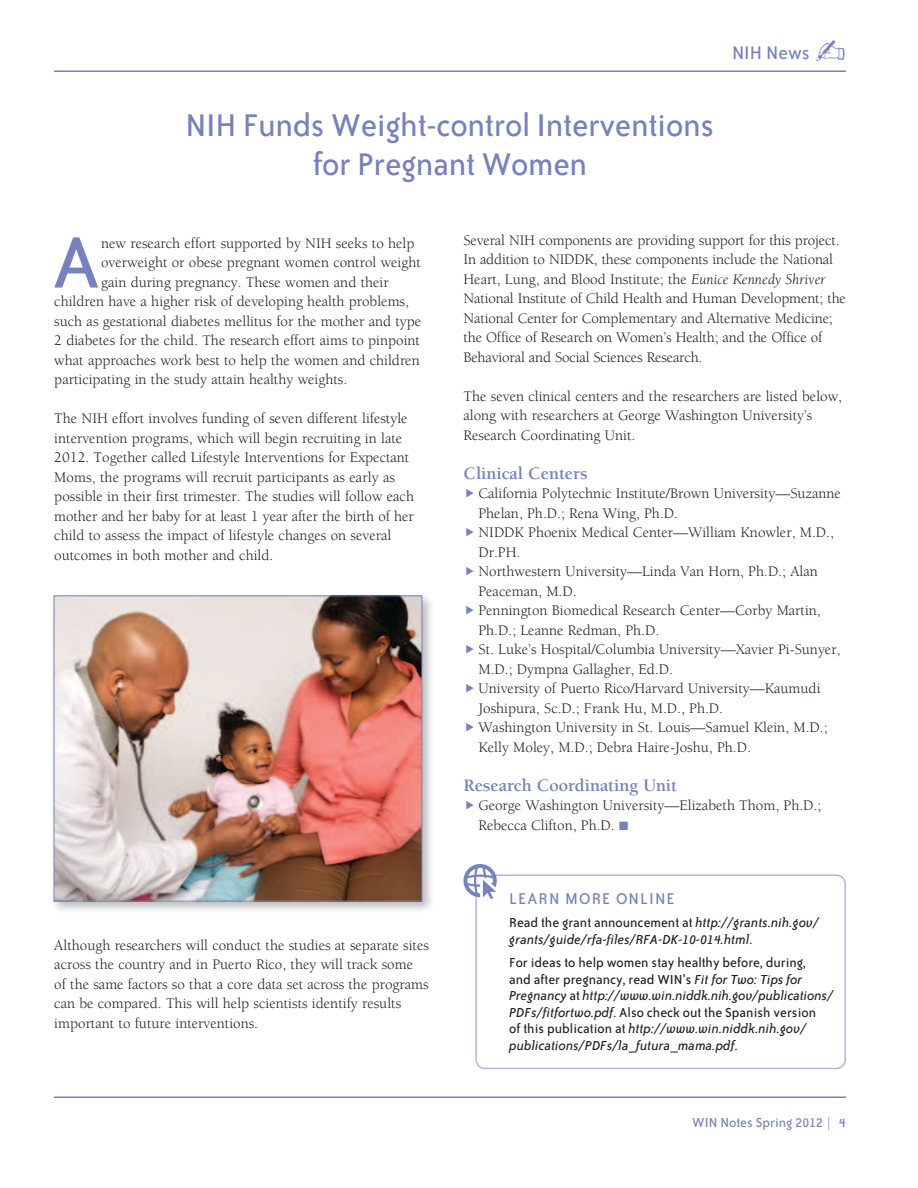
<style>
.page{position:relative;width:918px;height:1188px;background:#fff}
.page>*{position:absolute;margin:0;border:0;box-sizing:border-box;transform-origin:0 0}
.body_drop_cap{font:83.55px "Bailey Sans ITC Std";color:#7681bf;scale:1.05 1}
.Article_Head{font:36px/39px "Bailey Sans ITC Std";letter-spacing:-.01em;color:#7681bf;text-align:center}
.t1{font:21px "Bailey Sans ITC Std";color:#7681bf}
.article_info{font:700 18px "Berkeley Pro";letter-spacing:-.005em;color:#7681bf}
.learn_more_head{font:18px "Bailey Sans ITC Std";letter-spacing:.06em;color:#7681bf}
.Body{font:15px/19.5px "Berkeley Pro";color:#231f20}
.Bulleted_text{font:15px/19.5px "Berkeley Pro";color:#231f20}
.body_drop_cap-2{font:15px "Berkeley Pro";color:#231f20}
.learn_more_text{font:italic 15px/16.5px "Bailey Sans ITC Std";color:#231f20}
.bullet_last{font:15px/19.5px "Berkeley Pro";color:#231f20}
.t2{font:15px "Bailey Sans ITC Std";color:#7681bf}
.s1{font-style:italic}
.s2{color:#7681bf}
.s3{font-style:normal}
.s4{font-family:"Berkeley Pro"}
</style>
<div class="page">
<hr style="left:54px;top:70px;width:792px;height:2px;background:#7681bf">
<hr style="left:54px;top:1096px;width:792px;height:2px;background:#7681bf">
<div style="left:50px;top:592px;width:385px;height:322px;background:#231f20;opacity:.3"></div>
<img style="left:56px;top:598px;width:364px;height:302px">
<div style="left:54px;top:596px;width:368px;height:306px;border:1px solid #7681bf"></div>
<div style="left:475px;top:874px;width:371px;height:195px;border:2px solid #b2b7dc;border-radius:9px"></div>
<svg style="left:463px;top:864px;width:34px;height:35px"></svg>
<h1 class="Article_Head" style="left:186px;top:106px;width:530px">NIH Funds Weight-control Interventions for Pregnant Women</h1>
<h3 class="t1" style="left:732px;top:41px;width:79px">NIH News</h3>
<p class="body_drop_cap" style="left:52px;top:219px;width:49px">A</p>
<p class="body_drop_cap-2" style="left:101px;top:235px;width:315px">new research effort supported by NIH seeks to help</p>
<p class="body_drop_cap-2" style="left:101px;top:254px;width:321px">overweight or obese pregnant women control weight</p>
<p class="body_drop_cap-2" style="left:101px;top:274px;width:289px">gain during pregnancy. These women and their</p>
<p class="body_drop_cap-2" style="left:54px;top:293px;width:356px">children have a higher risk of developing health problems,</p>
<p class="body_drop_cap-2" style="left:54px;top:313px;width:369px">such as gestational diabetes mellitus for the mother and type</p>
<p class="body_drop_cap-2" style="left:54px;top:332px;width:367px">2 diabetes for the child. The research effort aims to pinpoint</p>
<p class="body_drop_cap-2" style="left:54px;top:352px;width:367px">what approaches work best to help the women and children</p>
<p class="body_drop_cap-2" style="left:54px;top:371px;width:295px">participating in the study attain healthy weights.</p>
<p class="Body" style="left:54px;top:409px;width:361px">The NIH effort involves funding of seven different lifestyle intervention programs, which will begin recruiting in late 2012. Together called Lifestyle Interventions for Expectant Moms, the programs will recruit participants as early as possible in their first trimester. The studies will follow each mother and her baby for at least 1 year after the birth of her child to assess the impact of lifestyle changes on several outcomes in both mother and child.</p>
<p class="Body" style="left:54px;top:935px;width:376px">Although researchers will conduct the studies at separate sites across the country and in Puerto Rico, they will track some<br>of the same factors so that a core data set across the programs can be compared. This will help scientists identify results important to future interventions.</p>
<p class="Body" style="left:463px;top:230px;width:384px">Several NIH components are providing support for this project.<br>In addition to NIDDK, these components include the National Heart, Lung, and Blood Institute; the <span class="s1">Eunice Kennedy Shriver </span>National Institute of Child Health and Human Development; the National Center for Complementary and Alternative Medicine; the Office of Research on Women’s Health; and the Office of Behavioral and Social Sciences Research.</p>
<p class="Body" style="left:463px;top:386px;width:380px">The seven clinical centers and the researchers are listed below, along with researchers at George Washington University’s<br>Research Coordinating Unit.</p>
<p class="article_info" style="left:463px;top:463px;width:126px">Clinical Centers</p>
<p class="Bulleted_text" style="left:478px;top:484px;width:364px">California Polytechnic Institute/Brown University—Suzanne<br>Phelan, Ph.D.; Rena Wing, Ph.D.</p>
<p class="Bulleted_text" style="left:478px;top:523px;width:357px">NIDDK Phoenix Medical Center—William Knowler, M.D.,<br>Dr.PH.</p>
<p class="Bulleted_text" style="left:478px;top:562px;width:341px">Northwestern University—Linda Van Horn, Ph.D.; Alan<br>Peaceman, M.D.</p>
<p class="Bulleted_text" style="left:478px;top:601px;width:344px">Pennington Biomedical Research Center—Corby Martin,<br>Ph.D.; Leanne Redman, Ph.D.</p>
<p class="Bulleted_text" style="left:478px;top:640px;width:364px">St. Luke’s Hospital/Columbia University—Xavier Pi-Sunyer,<br>M.D.; Dympna Gallagher, Ed.D.</p>
<p class="Bulleted_text" style="left:478px;top:679px;width:344px">University of Puerto Rico/Harvard University—Kaumudi<br>Joshipura, Sc.D.; Frank Hu, M.D., Ph.D.</p>
<p class="bullet_last" style="left:478px;top:718px;width:351px">Washington University in St. Louis—Samuel Klein, M.D.;<br>Kelly Moley, M.D.; Debra Haire-Joshu, Ph.D.</p>
<p class="article_info" style="left:463px;top:775px;width:215px">Research Coordinating Unit</p>
<p class="Bulleted_text" style="left:478px;top:796px;width:344px">George Washington University—Elizabeth Thom, Ph.D.;<br>Rebecca Clifton, Ph.D. <span class="s2">■</span></p>
<h3 class="learn_more_head" style="left:509px;top:889px;width:167px">LEARN MORE ONLINE</h3>
<p class="learn_more_text" style="left:509px;top:915px;width:311px"><span class="s3">Read the grant announcement at</span> http://grants.nih.gov/ grants/guide/rfa-files/RFA-DK-10-014.html<span class="s3">.</span></p>
<p class="learn_more_text" style="left:509px;top:954px;width:326px"><span class="s3">For ideas to help women stay healthy before, during,<br>and after pregnancy, read WIN’s</span> Fit for Two: Tips for Pregnancy <span class="s3">at</span> http://www.win.niddk.nih.gov/publications/ PDFs/fitfortwo.pdf<span class="s3">. Also check out the Spanish version<br>of this publication at</span> http://www.win.niddk.nih.gov/ publications/PDFs/la_futura_mama.pdf<span class="s3">.</span></p>
<p class="t2" style="left:692px;top:1115px;width:155px">WIN Notes Spring 2012 <span class="s4">|</span> 4</p>
</div>
